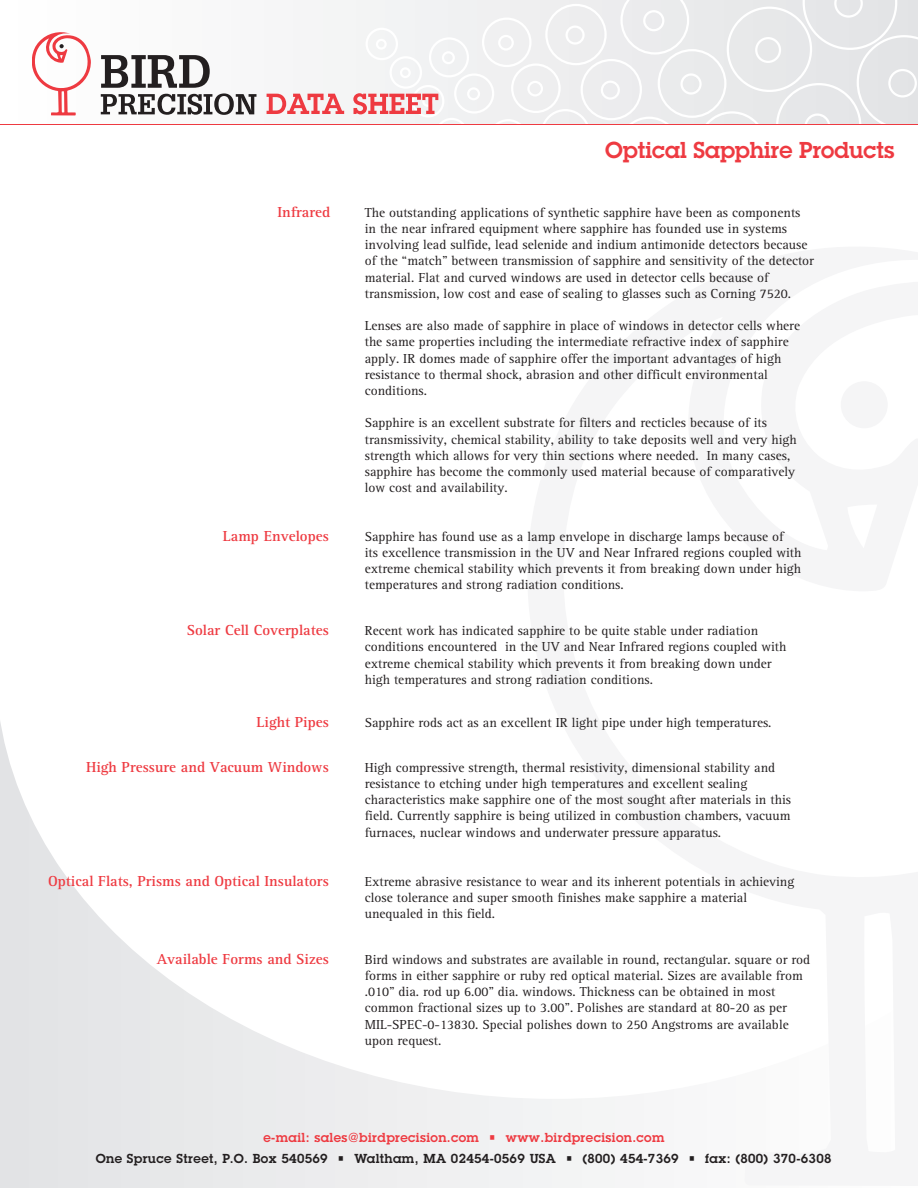
<style>
.page{position:relative;width:918px;height:1188px;background:#fff}
.page>*{position:absolute;margin:0;border:0;box-sizing:border-box;transform-origin:0 0}
.t1{font:600 22.5px "Lubalin Graph";color:#ee3a41}
.t2{font:700 15px "Rotis Serif";color:#ee3a41}
.t3{font:13.5px/16.2px "Rotis Serif";color:#231f20}
.t4{font:600 12.75px "Lubalin Graph";letter-spacing:.03em;color:#231f20}
.t5{font:600 12.75px "Lubalin Graph";letter-spacing:.03em;color:#ee3a41}
</style>
<div class="page">
<div style="left:0;top:0;width:918px;height:124px;background:#f8f8f9"></div>
<div style="left:0;top:687px;width:918px;height:501px;background:#eaebec"></div>
<svg style="left:0;top:687px;width:504px;height:410px;fill:#fff"></svg>
<svg style="left:504px;top:687px;width:414px;height:499px;fill:#fff"></svg>
<div style="left:841px;top:381px;width:47px;height:47px;background:#f5f5f6;border-radius:50%"></div>
<svg style="left:101px;top:55px;width:156px;height:60px"></svg>
<svg style="left:32px;top:32px;width:59px;height:83px"></svg>
<svg style="left:267px;top:94px;width:77px;height:20px"></svg>
<svg style="left:353px;top:0;width:565px;height:124px"></svg>
<hr style="left:0;top:124px;width:918px;height:1px;background:#ee3a41">
<h1 class="t1" style="left:605px;top:135px;width:291px">Optical Sapphire Products</h1>
<p class="t2" style="left:277px;top:203px;width:54px">Infrared</p>
<p class="t3" style="left:365px;top:205px;width:451px">The outstanding applications of synthetic sapphire have been as components in the near infrared equipment where sapphire has founded use in systems involving lead sulfide, lead selenide and indium antimonide detectors because of the “match” between transmission of sapphire and sensitivity of the detector material. Flat and curved windows are used in detector cells because of transmission, low cost and ease of sealing to glasses such as Corning 7520.</p>
<p class="t3" style="left:365px;top:318px;width:437px">Lenses are also made of sapphire in place of windows in detector cells where the same properties including the intermediate refractive index of sapphire apply. IR domes made of sapphire offer the important advantages of high resistance to thermal shock, abrasion and other difficult environmental conditions.</p>
<p class="t3" style="left:365px;top:415px;width:433px">Sapphire is an excellent substrate for filters and recticles because of its transmissivity, chemical stability, ability to take deposits well and very high strength which allows for very thin sections where needed. In many cases, sapphire has become the commonly used material because of comparatively low cost and availability.</p>
<p class="t2" style="left:223px;top:527px;width:107px">Lamp Envelopes</p>
<p class="t3" style="left:365px;top:529px;width:438px">Sapphire has found use as a lamp envelope in discharge lamps because of<br>its excellence transmission in the UV and Near Infrared regions coupled with extreme chemical stability which prevents it from breaking down under high temperatures and strong radiation conditions.</p>
<p class="t2" style="left:187px;top:621px;width:144px">Solar Cell Coverplates</p>
<p class="t3" style="left:365px;top:623px;width:423px">Recent work has indicated sapphire to be quite stable under radiation conditions encountered in the UV and Near Infrared regions coupled with extreme chemical stability which prevents it from breaking down under high temperatures and strong radiation conditions.</p>
<p class="t2" style="left:257px;top:713px;width:74px">Light Pipes</p>
<p class="t3" style="left:365px;top:715px;width:408px">Sapphire rods act as an excellent IR light pipe under high temperatures.</p>
<p class="t2" style="left:86px;top:758px;width:244px">High Pressure and Vacuum Windows</p>
<p class="t3" style="left:365px;top:760px;width:428px">High compressive strength, thermal resistivity, dimensional stability and resistance to etching under high temperatures and excellent sealing characteristics make sapphire one of the most sought after materials in this field. Currently sapphire is being utilized in combustion chambers, vacuum furnaces, nuclear windows and underwater pressure apparatus.</p>
<p class="t2" style="left:48px;top:872px;width:282px">Optical Flats, Prisms and Optical Insulators</p>
<p class="t3" style="left:365px;top:874px;width:431px">Extreme abrasive resistance to wear and its inherent potentials in achieving close tolerance and super smooth finishes make sapphire a material unequaled in this field.</p>
<p class="t2" style="left:157px;top:950px;width:174px">Available Forms and Sizes</p>
<p class="t3" style="left:365px;top:952px;width:447px">Bird windows and substrates are available in round, rectangular. square or rod forms in either sapphire or ruby red optical material. Sizes are available from .010” dia. rod up 6.00” dia. windows. Thickness can be obtained in most common fractional sizes up to 3.00”. Polishes are standard at 80-20 as per MIL-SPEC-0-13830. Special polishes down to 250 Angstroms are available upon request.</p>
<p class="t5" style="left:263px;top:1129px;width:403px">e-mail: sales@birdprecision.com • www.birdprecision.com</p>
<p class="t4" style="left:96px;top:1150px;width:737px">One Spruce Street, P.O. Box 540569 • Waltham, MA 02454-0569 USA • (800) 454-7369 • fax: (800) 370-6308</p>
</div>
